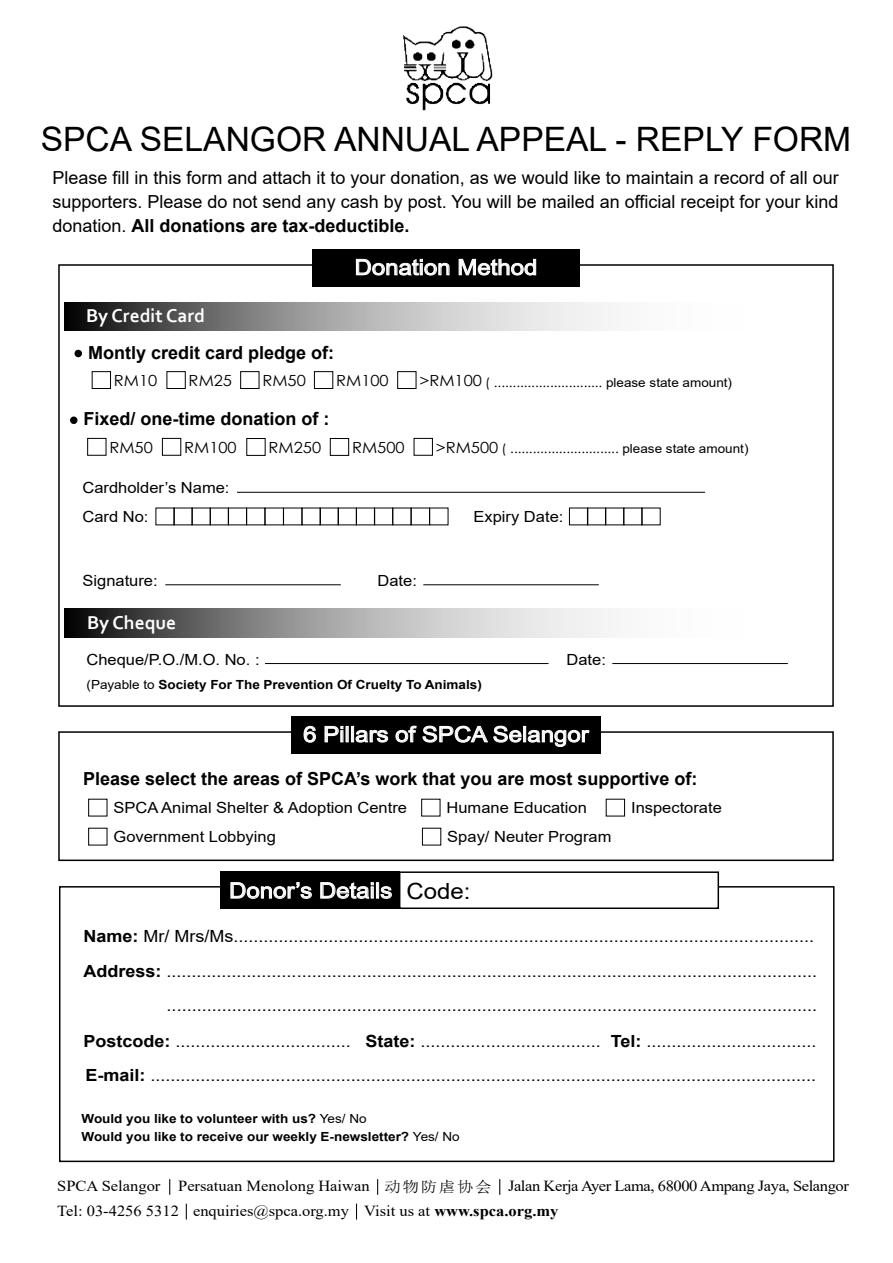
<style>
.page{position:relative;width:893px;height:1263px;background:#fff}
.page>*{position:absolute;margin:0;border:0;box-sizing:border-box;transform-origin:0 0}
.t1{font:33.6px "Arial";color:#000}
.t2{font:21.6px "Arial";color:#fff;scale:1.11 1}
.t3{font:700 19.5px "Corbel";color:#fff}
.t4{font:18px/24px "Arial";color:#000;text-align:justify}
.t5{font:700 18px "Arial";color:#000}
.t6{font:16.8px/35px "Arial";color:#000;scale:1.08 1}
.t7{font:15.3px/29.2px "Arial";color:#000;scale:1.08 1}
.t8{font:15.3px/25px "Times New Roman";color:#000;scale:1.08 1}
.t9{font:15.3px "Times New Roman";letter-spacing:-.025em;color:#000;scale:1.08 1}
.t10{font:15.3px "Century Gothic";color:#000;scale:1.08 1}
.t11{font:700 12.6px/18px "Arial";color:#000;scale:1.08 1}
.t12{font:12.6px "Century Gothic";color:#000;scale:1.08 1}
.s1{font-weight:700}
.s2{font-size:15.3px}
.s3{font-family:"Arial"}
.s4{font-weight:400}
.s5{font-size:22.35px;color:#000}
.s6{font-family:"N Sim Sun";font-size:15px}
</style>
<div class="page">
<img style="left:403px;top:26px;width:90px;height:85px">
<div style="left:312px;top:250px;width:268px;height:37px;background:#000"></div>
<svg style="left:64px;top:302px;width:540px;height:29px;background:#989898"></svg>
<svg style="left:356px;top:259px;width:93px;height:16px"></svg>
<svg style="left:459px;top:259px;width:77px;height:16px"></svg>
<svg style="left:64px;top:609px;width:540px;height:28px;background:#989898"></svg>
<div style="left:75px;top:350px;width:7px;height:7px;background:#000;border-radius:50%"></div>
<div style="left:92px;top:371px;width:19px;height:18px;border:1px solid #000"></div>
<div style="left:167px;top:371px;width:19px;height:18px;border:1px solid #000"></div>
<div style="left:240px;top:371px;width:19px;height:18px;border:1px solid #000"></div>
<div style="left:314px;top:371px;width:19px;height:18px;border:1px solid #000"></div>
<div style="left:397px;top:371px;width:19px;height:18px;border:1px solid #000"></div>
<div style="left:70px;top:416px;width:8px;height:8px;background:#000;border-radius:50%"></div>
<div style="left:87px;top:438px;width:19px;height:18px;border:1px solid #000"></div>
<div style="left:174px;top:508px;width:19px;height:17px;border:1px solid #000"></div>
<div style="left:192px;top:508px;width:19px;height:17px;border:1px solid #000"></div>
<div style="left:210px;top:508px;width:19px;height:17px;border:1px solid #000"></div>
<div style="left:228px;top:508px;width:19px;height:17px;border:1px solid #000"></div>
<div style="left:246px;top:508px;width:19px;height:17px;border:1px solid #000"></div>
<div style="left:283px;top:508px;width:19px;height:17px;border:1px solid #000"></div>
<div style="left:320px;top:508px;width:19px;height:17px;border:1px solid #000"></div>
<div style="left:338px;top:508px;width:19px;height:17px;border:1px solid #000"></div>
<div style="left:356px;top:508px;width:19px;height:17px;border:1px solid #000"></div>
<div style="left:374px;top:508px;width:19px;height:17px;border:1px solid #000"></div>
<div style="left:392px;top:508px;width:19px;height:17px;border:1px solid #000"></div>
<div style="left:411px;top:508px;width:19px;height:17px;border:1px solid #000"></div>
<div style="left:429px;top:508px;width:19px;height:17px;border:1px solid #000"></div>
<div style="left:162px;top:438px;width:19px;height:18px;border:1px solid #000"></div>
<div style="left:246px;top:438px;width:20px;height:18px;border:1px solid #000"></div>
<div style="left:330px;top:438px;width:19px;height:18px;border:1px solid #000"></div>
<div style="left:414px;top:438px;width:19px;height:18px;border:1px solid #000"></div>
<div style="left:569px;top:508px;width:19px;height:17px;border:1px solid #000"></div>
<div style="left:587px;top:508px;width:19px;height:17px;border:1px solid #000"></div>
<div style="left:605px;top:508px;width:19px;height:17px;border:1px solid #000"></div>
<div style="left:623px;top:508px;width:19px;height:17px;border:1px solid #000"></div>
<div style="left:641px;top:508px;width:20px;height:17px;border:1px solid #000"></div>
<hr style="left:237px;top:492px;width:468px;height:1px;background:#000">
<hr style="left:265px;top:663px;width:284px;height:1px;background:#000">
<hr style="left:165px;top:584px;width:176px;height:1px;background:#000">
<hr style="left:423px;top:584px;width:176px;height:1px;background:#000">
<hr style="left:612px;top:663px;width:176px;height:1px;background:#000">
<div style="left:58px;top:731px;width:776px;height:130px;border:2px solid #000"></div>
<div style="left:291px;top:717px;width:310px;height:37px;background:#000"></div>
<div style="left:59px;top:886px;width:775px;height:276px;border:2px solid #000"></div>
<svg style="left:304px;top:726px;width:12px;height:16px"></svg>
<svg style="left:325px;top:726px;width:23px;height:16px"></svg>
<div style="left:351px;top:726px;width:3px;height:16px;border:1px solid #fff"></div>
<svg style="left:356px;top:730px;width:32px;height:12px"></svg>
<svg style="left:396px;top:726px;width:21px;height:16px"></svg>
<svg style="left:423px;top:726px;width:98px;height:16px"></svg>
<div style="left:523px;top:726px;width:3px;height:16px;border:1px solid #fff"></div>
<svg style="left:528px;top:730px;width:62px;height:17px"></svg>
<div style="left:88px;top:799px;width:19px;height:17px;border:1px solid #000"></div>
<div style="left:421px;top:799px;width:19px;height:17px;border:1px solid #000"></div>
<div style="left:220px;top:871px;width:179px;height:38px;background:#000"></div>
<div style="left:400px;top:872px;width:318px;height:36px;background:#fff"></div>
<div style="left:399px;top:871px;width:320px;height:38px;border:2px solid #000"></div>
<svg style="left:231px;top:882px;width:81px;height:17px"></svg>
<svg style="left:320px;top:882px;width:54px;height:17px"></svg>
<div style="left:376px;top:882px;width:3px;height:16px;border:1px solid #fff"></div>
<svg style="left:381px;top:886px;width:11px;height:13px"></svg>
<div style="left:88px;top:828px;width:19px;height:17px;border:1px solid #000"></div>
<svg style="left:169px;top:1179px;width:1px;height:16px"></svg>
<svg style="left:186px;top:1204px;width:1px;height:15px"></svg>
<svg style="left:356px;top:1204px;width:1px;height:15px"></svg>
<svg style="left:377px;top:1179px;width:1px;height:16px"></svg>
<svg style="left:499px;top:1179px;width:1px;height:16px"></svg>
<h1 class="t1" style="left:41px;top:116px;width:812px">SPCA SELANGOR ANNUAL APPEAL - REPLY FORM</h1>
<p class="t4" style="left:52px;top:165px;width:788px">Please fill in this form and attach it to your donation, as we would like to maintain a record of all our supporters. Please do not send any cash by post. You will be mailed an official receipt for your kind donation. <span class="s1">All donations are tax-deductible.</span></p>
<p class="t2" style="left:355px;top:252px;width:166px">Donation Method</p>
<p class="t3" style="left:86px;top:304px;width:121px">By Credit Card</p>
<p class="t5" style="left:88px;top:339px;width:248px">Montly credit card pledge of:</p>
<p class="t10" style="left:114px;top:370px;width:42px">RM10</p>
<p class="t10" style="left:189px;top:370px;width:42px">RM25</p>
<p class="t10" style="left:262px;top:370px;width:42px">RM50</p>
<p class="t10" style="left:336px;top:370px;width:50px">RM100</p>
<p class="t12" style="left:419px;top:373px;width:291px"><span class="s2">&gt;RM100</span> ( ............................. <span class="s3">please state amount)</span></p>
<p class="t5" style="left:84px;top:406px;width:248px">Fixed/ one-time donation of :</p>
<p class="t10" style="left:109px;top:437px;width:42px">RM50</p>
<p class="t10" style="left:184px;top:437px;width:50px">RM100</p>
<p class="t10" style="left:269px;top:437px;width:50px">RM250</p>
<p class="t10" style="left:352px;top:437px;width:50px">RM500</p>
<p class="t12" style="left:436px;top:440px;width:291px"><span class="s2">&gt;RM500</span> ( ............................. <span class="s3">please state amount)</span></p>
<p class="t7" style="left:83px;top:473px;width:138px">Cardholder’s Name:<br>Card No:</p>
<p class="t7" style="left:474px;top:502px;width:85px">Expiry Date:</p>
<p class="t7" style="left:83px;top:566px;width:71px">Signature:</p>
<p class="t7" style="left:378px;top:566px;width:38px">Date:</p>
<p class="t3" style="left:87px;top:610px;width:91px">By Cheque</p>
<p class="t7" style="left:87px;top:645px;width:162px">Cheque/P.O./M.O. No. :</p>
<p class="t11" style="left:87px;top:676px;width:368px"><span class="s4">(Payable to</span> Society For The Prevention Of Cruelty To Animals)</p>
<p class="t7" style="left:567px;top:645px;width:38px">Date:</p>
<p class="t2" style="left:303px;top:719px;width:259px">6 Pillars of SPCA Selangor</p>
<p class="t5" style="left:83px;top:765px;width:616px">Please select the areas of SPCA’s work that you are most supportive of:</p>
<p class="t7" style="left:114px;top:793px;width:273px">SPCA Animal Shelter &amp; Adoption Centre</p>
<p class="t7" style="left:447px;top:793px;width:131px">Humane Education</p>
<p class="t7" style="left:631px;top:793px;width:86px">Inspectorate</p>
<p class="t7" style="left:114px;top:822px;width:152px">Government Lobbying</p>
<p class="t7" style="left:447px;top:822px;width:153px">Spay/ Neuter Program</p>
<p class="t2" style="left:229px;top:876px;width:219px">Donor’s Details <span class="s5">Code:</span></p>
<p class="t6" style="left:84px;top:918px;width:681px"><span class="s1">Name:</span> Mr/ Mrs/Ms....................................................................................................................<br><span class="s1">Address:</span> ..................................................................................................................................</p>
<p class="t6" style="left:167px;top:987px;width:604px">..................................................................................................................................</p>
<p class="t6" style="left:84px;top:1024px;width:680px;line-height:34px"><span class="s1">Postcode:</span> ................................... <span class="s1">State:</span> .................................... <span class="s1">Tel:</span> ..................................<br><span class="s1">E-mail:</span> .....................................................................................................................................</p>
<p class="t11" style="left:82px;top:1110px;width:352px">Would you like to volunteer with us? <span class="s4">Yes/ No<br></span>Would you like to receive our weekly E-newsletter? <span class="s4">Yes/ No</span></p>
<p class="t8" style="left:57px;top:1173px;width:466px">SPCA Selangor Persatuan Menolong Haiwan <span class="s6">动物防虐协会<br></span>Tel: 03-4256 5312 enquiries@spca.org.my Visit us at <span class="s1">www.spca.org.my</span></p>
<p class="t9" style="left:508px;top:1175px;width:317px">Jalan Kerja Ayer Lama, 68000 Ampang Jaya, Selangor</p>
</div>
